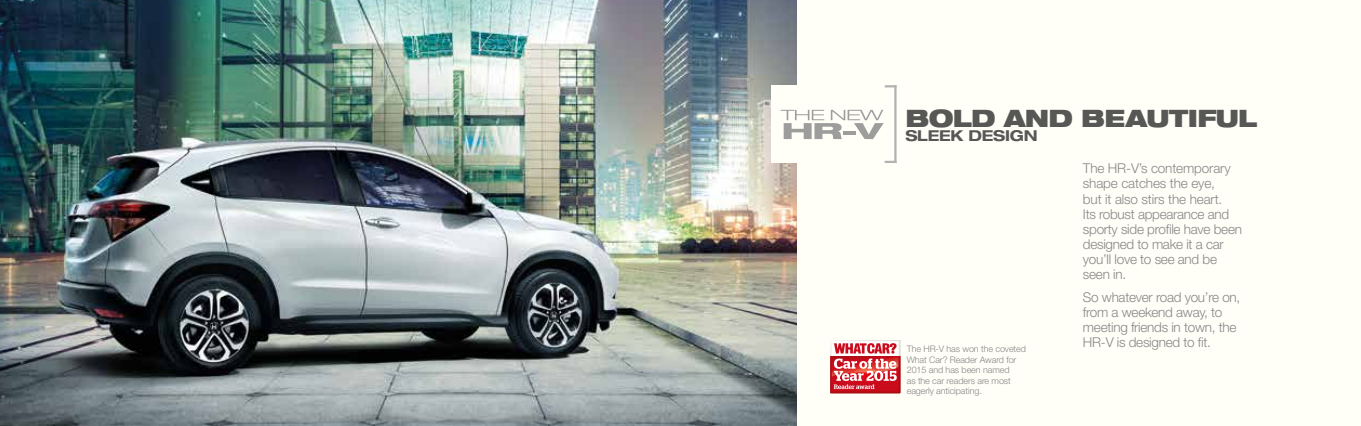
<style>
.page{position:relative;width:1361px;height:426px;background:#fff}
.page>*{position:absolute;margin:0;border:0;box-sizing:border-box;transform-origin:0 0}
.t1{font:900 expanded 24px "Helvetica Neue LT Std";letter-spacing:-.03em;color:#575756}
.t2{font:700 expanded 15px "Helvetica Neue LT Std";letter-spacing:-.02em;color:#575756}
.t3{font:300 13.5px/15px "Helvetica Neue LT Std";letter-spacing:-.02em;color:#878787}
.t4{font:300 9px/10.5px "Helvetica Neue LT Std";letter-spacing:-.01em;color:#878787}
</style>
<div class="page">
<img style="left:0;top:0;width:797px;height:425px">
<div style="left:797px;top:0;width:564px;height:425px;background:#fffef7"></div>
<div style="left:771px;top:85px;width:125px;height:78px;background:#fffef7"></div>
<hr style="left:894px;top:85px;width:2px;height:78px;background:#b3b2b2">
<svg style="left:884px;top:85px;width:10px;height:2px"></svg>
<svg style="left:884px;top:160px;width:11px;height:3px"></svg>
<svg style="left:780px;top:110px;width:103px;height:29px"></svg>
<svg style="left:830px;top:340px;width:71px;height:53px"></svg>
<h1 class="t1" style="left:905px;top:103px;width:353px">BOLD AND BEAUTIFUL</h1>
<p class="t2" style="left:905px;top:126px;width:134px">SLEEK DESIGN</p>
<p class="t4" style="left:907px;top:343px;width:121px">The HR-V has won the coveted<br>What Car? Reader Award for<br>2015 and has been named<br>as the car readers are most eagerly anticipating.</p>
<p class="t3" style="left:1083px;top:161px;width:161px">The HR-V’s contemporary shape catches the eye,<br>but it also stirs the heart.<br>Its robust appearance and sporty side profile have been designed to make it a car you’ll love to see and be seen in.</p>
<p class="t3" style="left:1083px;top:289px;width:159px">So whatever road you’re on, from a weekend away, to meeting friends in town, the<br>HR-V is designed to fit.</p>
</div>
